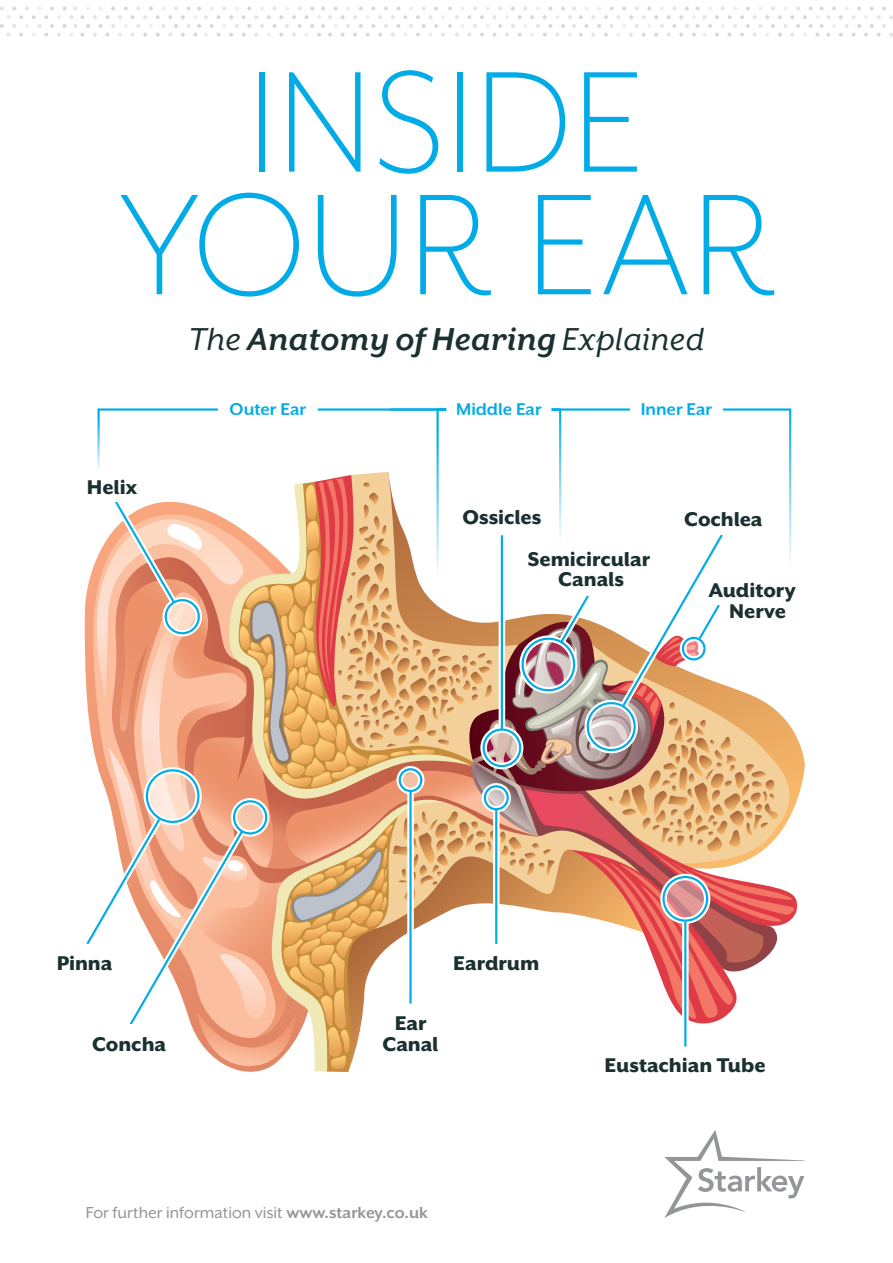
<style>
.page{position:relative;width:893px;height:1263px;background:#fff}
.page>*{position:absolute;margin:0;border:0;box-sizing:border-box;transform-origin:0 0}
.ST_BodyCopy{font:300 165.45px/122.7px "Mr Eaves XL San OT";letter-spacing:.01em;color:#00abe7;text-align:center}
.t1{font:italic 700 36.45px "Mr Eaves XL San OT";letter-spacing:.01em;color:#1b3030}
.t2{font:800 22.95px/20.7px "Mr Eaves XL San OT";color:#1b3030;text-align:center}
.t3{font:700 19.65px "Mr Eaves XL San OT";letter-spacing:-.005em;color:#00abe7}
.t4{font:18.3px "Mr Eaves XL San OT";color:#939598}
.s1{font-weight:400}
.s2{font-weight:700}
</style>
<div class="page">
<svg style="left:84px;top:408px;width:717px;height:664px"></svg>
<svg style="left:0;top:7px;width:893px;height:30px"></svg>
<svg style="left:664px;top:1130px;width:141px;height:88px"></svg>
<p class="ST_BodyCopy" style="left:117px;top:61px;width:660px">INSIDE<br>YOUR EAR</p>
<p class="t1" style="left:189px;top:319px;width:517px"><span class="s1">The</span> Anatomy of Hearing <span class="s1">Explained</span></p>
<p class="t2" style="left:87px;top:477px;width:52px">Helix</p>
<p class="t3" style="left:230px;top:398px;width:78px">Outer Ear</p>
<p class="t3" style="left:456px;top:398px;width:87px">Middle Ear</p>
<p class="t3" style="left:641px;top:398px;width:73px">Inner Ear</p>
<p class="t2" style="left:462px;top:507px;width:81px">Ossicles</p>
<p class="t2" style="left:684px;top:509px;width:80px">Cochlea</p>
<p class="t2" style="left:528px;top:548px;width:124px">Semicircular<br>Canals</p>
<p class="t2" style="left:708px;top:580px;width:89px">Auditory<br>Nerve</p>
<p class="t2" style="left:57px;top:953px;width:57px">Pinna</p>
<p class="t2" style="left:92px;top:1034px;width:76px">Concha</p>
<p class="t2" style="left:453px;top:953px;width:87px">Eardrum</p>
<p class="t2" style="left:382px;top:1013px;width:58px">Ear<br>Canal</p>
<p class="t2" style="left:604px;top:1055px;width:163px">Eustachian Tube</p>
<p class="t4" style="left:86px;top:1202px;width:344px">For further information visit <span class="s2">www.starkey.co.uk</span></p>
</div>
